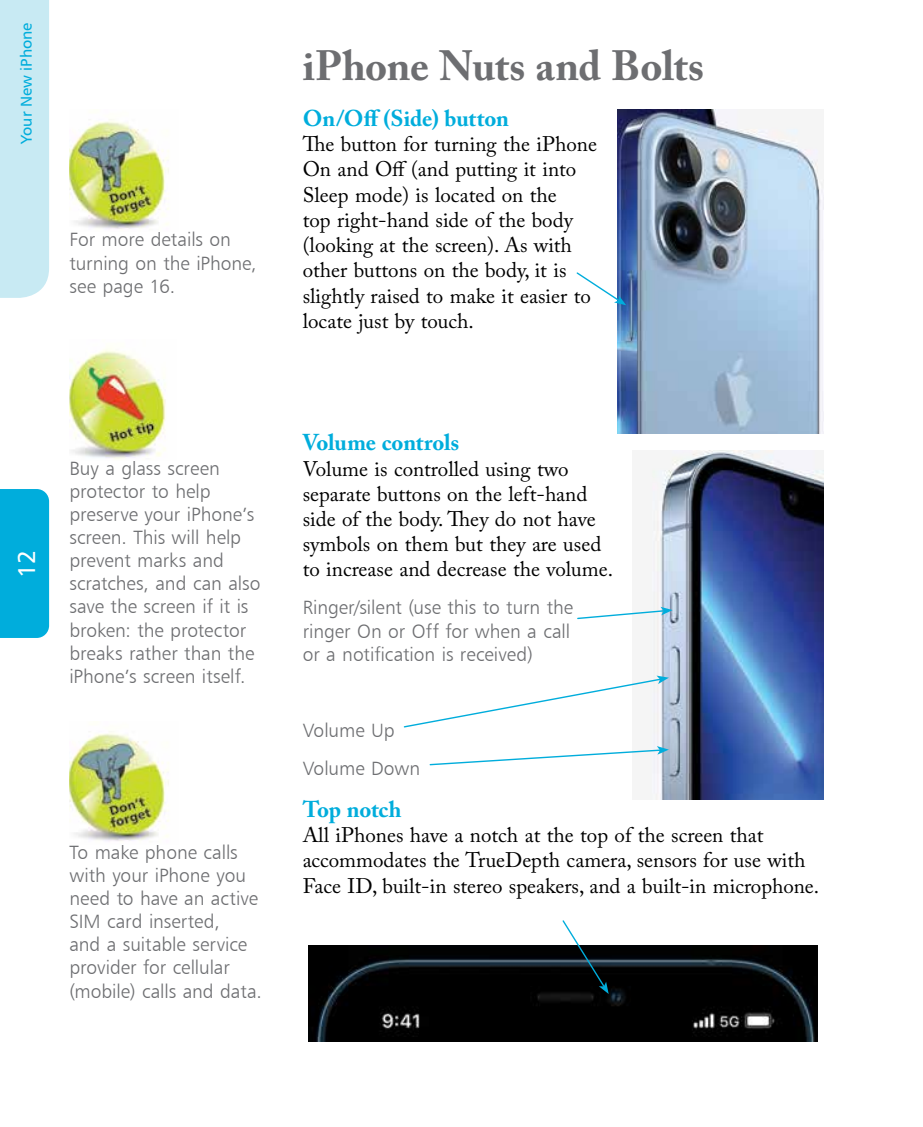
<style>
.page{position:relative;width:923px;height:1127px;background:#fff}
.page>*{position:absolute;margin:0;border:0;box-sizing:border-box;transform-origin:0 0}
.t1{font:700 42px "Adobe Caslon Pro";letter-spacing:-.01em;color:#6d6e71}
.t2{font:24.5px "Humanist 777 BT Roman B";color:#fff}
.t3{font:700 22.75px "Adobe Caslon Pro";letter-spacing:-.01em;color:#00addc}
.t4{font:21px/25.2px "Adobe Caslon Pro";color:#000}
.t5{font:19.25px/23.1px "Humanist 777 BT Light B";color:#6d6e71}
.t6{font:15.75px "Humanist 777 BT Roman B";color:#00addc}
</style>
<div class="page">
<div style="left:0;top:489px;width:49px;height:148px;background:#00addc"></div>
<div style="left:0;top:0;width:49px;height:298px;background:#c8eaf3"></div>
<img style="left:650px;top:450px;width:173px;height:349px">
<img style="left:309px;top:945px;width:508px;height:95px">
<svg style="left:577px;top:606px;width:95px;height:13px"></svg>
<svg style="left:403px;top:675px;width:266px;height:53px"></svg>
<svg style="left:429px;top:745px;width:240px;height:21px"></svg>
<img style="left:69px;top:119px;width:100px;height:110px">
<img style="left:69px;top:731px;width:100px;height:110px">
<img style="left:617px;top:109px;width:206px;height:324px">
<svg style="left:576px;top:271px;width:50px;height:34px"></svg>
<svg style="left:561px;top:920px;width:48px;height:73px"></svg>
<img style="left:69px;top:348px;width:97px;height:111px">
<p class="t6" style="left:17px;top:143px;width:122px;rotate:-90deg">Your New iPhone</p>
<p class="t5" style="left:69px;top:228px;width:189px">For more details on turning on the iPhone, see page 16.</p>
<p class="t2" style="left:12px;top:577px;width:30px;rotate:-90deg">12</p>
<p class="t5" style="left:69px;top:456px;width:193px">Buy a glass screen protector to help preserve your iPhone’s screen. This will help prevent marks and scratches, and can also save the screen if it is broken: the protector breaks rather than the iPhone’s screen itself.</p>
<p class="t5" style="left:69px;top:840px;width:194px">To make phone calls with your iPhone you need to have an active<br>SIM card inserted,<br>and a suitable service provider for cellular (mobile) calls and data.</p>
<h1 class="t1" style="left:303px;top:41px;width:403px">iPhone Nuts and Bolts</h1>
<p class="t3" style="left:303px;top:105px;width:208px">On/Off (Side) button</p>
<p class="t4" style="left:303px;top:131px;width:296px">The button for turning the iPhone<br>On and Off (and putting it into<br>Sleep mode) is located on the<br>top right-hand side of the body (looking at the screen). As with other buttons on the body, it is slightly raised to make it easier to locate just by touch.</p>
<p class="t3" style="left:303px;top:429px;width:158px">Volume controls</p>
<p class="t4" style="left:303px;top:455px;width:312px">Volume is controlled using two separate buttons on the left-hand side of the body. They do not have symbols on them but they are used to increase and decrease the volume.</p>
<p class="t5" style="left:303px;top:595px;width:272px">Ringer/silent (use this to turn the ringer On or Off for when a call or a notification is received)</p>
<p class="t5" style="left:303px;top:710px;width:119px;line-height:38px">Volume Up<br>Volume Down</p>
<p class="t3" style="left:303px;top:795px;width:100px">Top notch</p>
<p class="t4" style="left:303px;top:822px;width:518px">All iPhones have a notch at the top of the screen that accommodates the TrueDepth camera, sensors for use with<br>Face ID, built-in stereo speakers, and a built-in microphone.</p>
</div>
